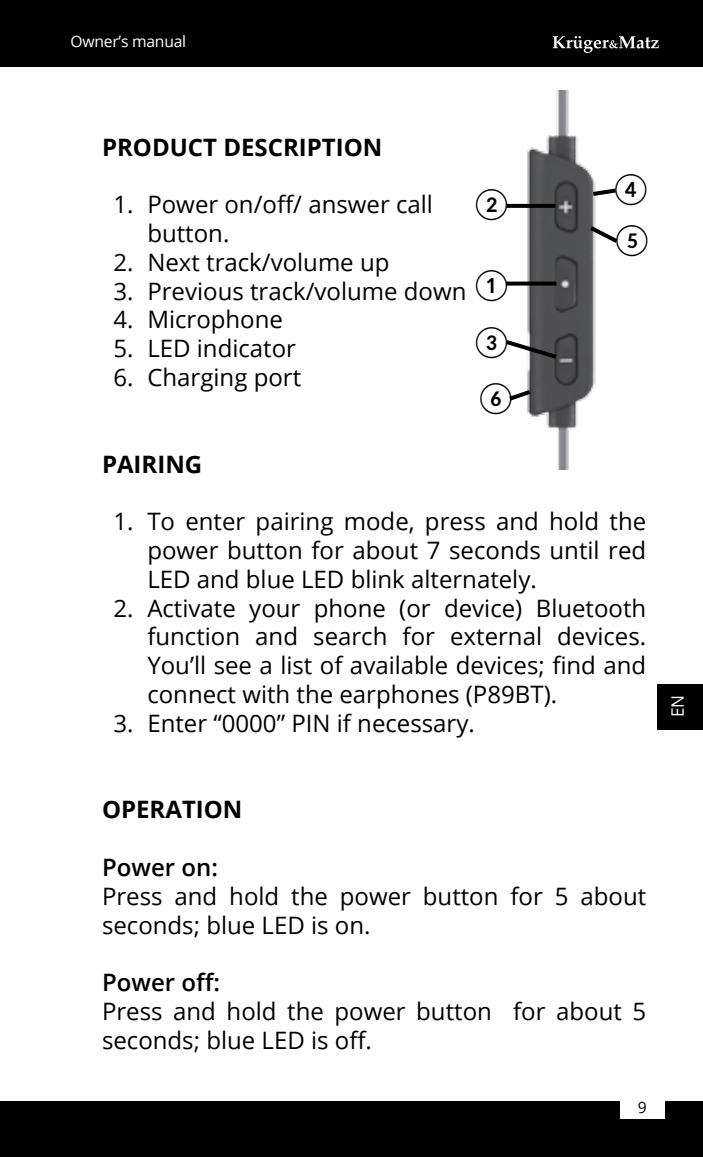
<style>
.page{position:relative;width:703px;height:1157px;background:#fff}
.page>*{position:absolute;margin:0;border:0;box-sizing:border-box;transform-origin:0 0}
.t1{font:32px/51.2px "Carlito";color:#000}
.t2{font:24px/28.8px "Open Sans";color:#000}
.t3{font:700 24px "Open Sans";color:#000}
.t4{font:600 24px "Open Sans";color:#000}
.t5{font:17.2px "Open Sans";color:#fff}
.t6{font:15.6px "Open Sans";letter-spacing:-.015em;color:#fff}
.t7{font:15.6px "Open Sans";color:#000}
</style>
<div class="page">
<div style="left:0;top:1101px;width:703px;height:56px;background:#000"></div>
<div style="left:0;top:0;width:703px;height:67px;background:#000"></div>
<svg style="left:553px;top:36px;width:106px;height:17px"></svg>
<div style="left:620px;top:1095px;width:44px;height:24px;background:#fff"></div>
<div style="left:658px;top:684px;width:45px;height:45px;background:#000"></div>
<img style="left:506px;top:91px;width:90px;height:378px">
<hr style="left:507px;top:204px;width:48px;height:4px;background:#000">
<svg style="left:506px;top:281px;width:50px;height:4px"></svg>
<svg style="left:506px;top:337px;width:55px;height:25px"></svg>
<svg style="left:506px;top:387px;width:29px;height:17px"></svg>
<svg style="left:589px;top:186px;width:27px;height:12px"></svg>
<svg style="left:586px;top:223px;width:32px;height:23px"></svg>
<p class="t6" style="left:71px;top:30px;width:117px">Owner’s manual</p>
<p class="t3" style="left:102px;top:130px;width:282px">PRODUCT DESCRIPTION</p>
<p class="t2" style="left:147px;top:189px;width:287px;text-indent:-34px">1. Power on/off/ answer call button.</p>
<p class="t2" style="left:113px;top:247px;width:278px">2. Next track/volume up</p>
<p class="t2" style="left:113px;top:276px;width:355px">3. Previous track/volume down</p>
<p class="t2" style="left:113px;top:305px;width:171px">4. Microphone</p>
<p class="t2" style="left:113px;top:333px;width:184px">5. LED indicator</p>
<p class="t2" style="left:113px;top:362px;width:189px">6. Charging port</p>
<h1 class="t1" style="left:471px;top:177px;width:44px">②</h1>
<h1 class="t1" style="left:471px;top:258px;width:44px">①</h1>
<h1 class="t1" style="left:471px;top:313px;width:48px;line-height:55.6px">③<br>⑥</h1>
<h1 class="t1" style="left:610px;top:162px;width:45px">④<br>⑤</h1>
<p class="t3" style="left:102px;top:447px;width:102px">PAIRING</p>
<p class="t2" style="left:147px;top:506px;width:500px;text-align:justify;text-indent:-34px">1. To enter pairing mode, press and hold the power button for about 7 seconds until red LED and blue LED blink alternately.</p>
<p class="t2" style="left:147px;top:593px;width:500px;text-align:justify;text-indent:-34px">2. Activate your phone (or device) Bluetooth function and search for external devices.<br>You’ll see a list of available devices; find and connect with the earphones (P89BT).</p>
<p class="t2" style="left:113px;top:708px;width:363px">3. Enter “0000” PIN if necessary.</p>
<p class="t5" style="left:666px;top:717px;width:24px;rotate:-90deg">EN</p>
<p class="t3" style="left:102px;top:792px;width:142px">OPERATION</p>
<p class="t4" style="left:102px;top:850px;width:117px">Power on:</p>
<p class="t2" style="left:102px;top:881px;width:546px">Press and hold the power button for 5 about seconds; blue LED is on.</p>
<p class="t4" style="left:102px;top:966px;width:120px">Power off:</p>
<p class="t2" style="left:102px;top:996px;width:546px">Press and hold the power button for about 5 seconds; blue LED is off.</p>
<p class="t7" style="left:638px;top:1096px;width:10px">9</p>
</div>
